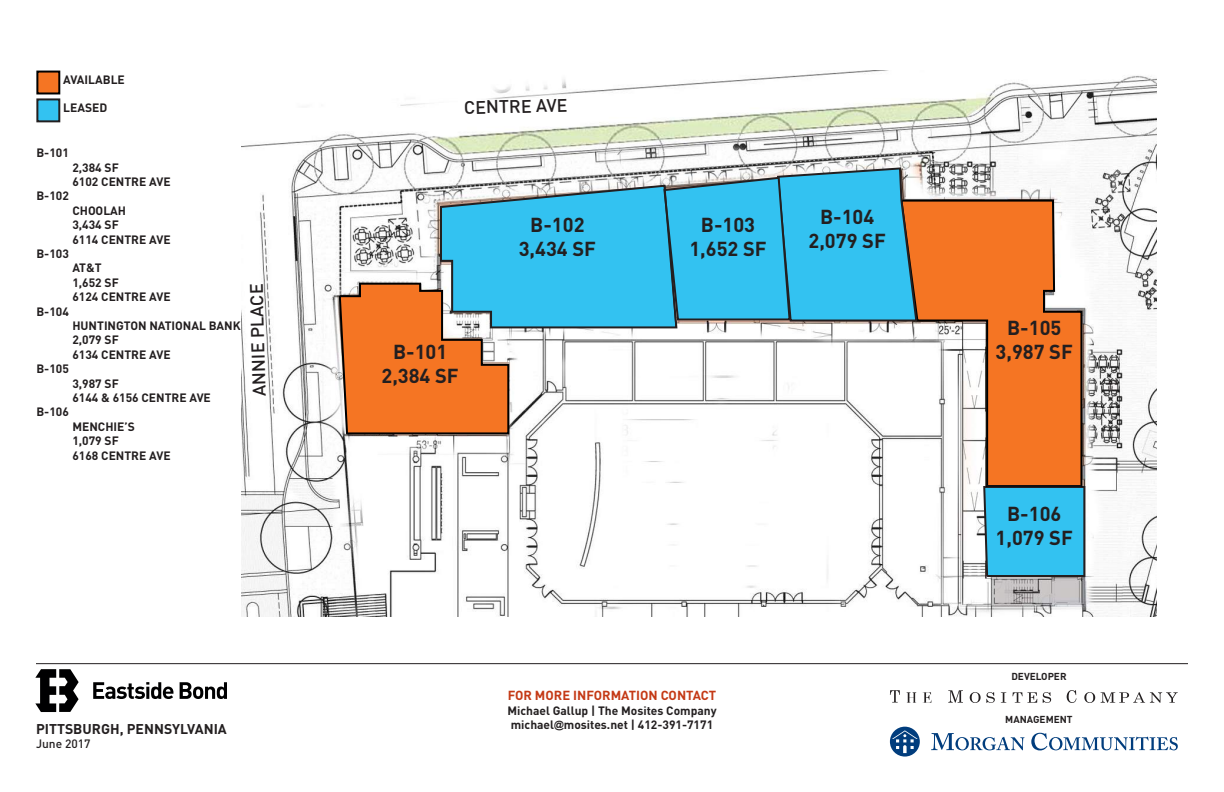
<style>
.page{position:relative;width:1224px;height:792px;background:#fff}
.page>*{position:absolute;margin:0;border:0;box-sizing:border-box;transform-origin:0 0}
.t1{font:700 20px/24px "DINOT";color:#231f20;text-align:center}
.t2{font:500 18px "DINOT";color:#231f20}
.t3{font:700 14px "DINOT";color:#231f20}
.t4{font:700 13px "DINOT";color:#c43915}
.t5{font:700 12px/14.4px "DINOT";color:#231f20}
.t6{font:500 12px "DINOT";color:#231f20}
.t7{font:700 10px "DINOT";color:#231f20}
.s1{font-family:"Arial";font-size:10px}
</style>
<div class="page">
<hr style="left:36px;top:663px;width:1152px;height:1px;background:#231f20">
<svg style="left:93px;top:682px;width:134px;height:17px"></svg>
<svg style="left:35px;top:669px;width:44px;height:43px"></svg>
<svg style="left:907px;top:692px;width:9px;height:11px"></svg>
<svg style="left:923px;top:692px;width:8px;height:11px"></svg>
<svg style="left:948px;top:690px;width:15px;height:13px"></svg>
<svg style="left:970px;top:692px;width:25px;height:11px"></svg>
<svg style="left:1001px;top:692px;width:5px;height:11px"></svg>
<svg style="left:1013px;top:692px;width:24px;height:11px"></svg>
<svg style="left:1043px;top:692px;width:8px;height:11px"></svg>
<svg style="left:1067px;top:690px;width:9px;height:13px"></svg>
<svg style="left:1084px;top:692px;width:11px;height:11px"></svg>
<svg style="left:1101px;top:692px;width:77px;height:11px"></svg>
<svg style="left:890px;top:690px;width:10px;height:13px"></svg>
<svg style="left:890px;top:727px;width:30px;height:30px"></svg>
<svg style="left:931px;top:733px;width:93px;height:17px"></svg>
<svg style="left:1031px;top:733px;width:147px;height:17px"></svg>
<img style="left:242px;top:71px;width:914px;height:546px">
<svg style="left:982px;top:485px;width:104px;height:93px"></svg>
<svg style="left:899px;top:198px;width:184px;height:290px"></svg>
<svg style="left:338px;top:166px;width:581px;height:269px"></svg>
<hr style="left:987px;top:486px;width:94px;height:1px;background:#231f20">
<div style="left:36px;top:71px;width:24px;height:23px;background:#f57523;border:2px solid #000"></div>
<div style="left:37px;top:99px;width:22px;height:22px;background:#33c2f1"></div>
<div style="left:36px;top:98px;width:24px;height:24px;border:2px solid #231f20"></div>
<p class="t5" style="left:63px;top:72px;width:63px">AVAILABLE</p>
<p class="t5" style="left:63px;top:100px;width:46px">LEASED</p>
<p class="t5" style="left:36px;top:145px;width:34px">B-101</p>
<p class="t5" style="left:72px;top:160px;width:100px">2,384 SF<br>6102 CENTRE AVE</p>
<p class="t5" style="left:36px;top:189px;width:34px">B-102</p>
<p class="t5" style="left:72px;top:203px;width:100px">CHOOLAH<br>3,434 SF<br>6114 CENTRE AVE</p>
<p class="t5" style="left:36px;top:246px;width:34px">B-103</p>
<p class="t5" style="left:72px;top:261px;width:100px">AT&amp;T<br>1,652 SF<br>6124 CENTRE AVE</p>
<p class="t5" style="left:36px;top:304px;width:34px">B-104</p>
<p class="t5" style="left:72px;top:318px;width:170px">HUNTINGTON NATIONAL BANK<br>2,079 SF<br>6134 CENTRE AVE</p>
<p class="t5" style="left:36px;top:361px;width:34px">B-105</p>
<p class="t5" style="left:72px;top:376px;width:140px">3,987 SF<br>6144 &amp; 6156 CENTRE AVE</p>
<p class="t5" style="left:36px;top:405px;width:34px">B-106</p>
<p class="t5" style="left:72px;top:419px;width:100px">MENCHIE’S<br>1,079 SF<br>6168 CENTRE AVE</p>
<h2 class="t2" style="left:246px;top:397px;width:114px;rotate:-92deg">ANNIE PLACE</h2>
<p class="t3" style="left:36px;top:719px;width:192px">PITTSBURGH, PENNSYLVANIA</p>
<p class="t6" style="left:36px;top:734px;width:56px">June 2017</p>
<h2 class="t2" style="left:463px;top:94px;width:105px;rotate:-2deg">CENTRE AVE</h2>
<h1 class="t1" style="left:382px;top:339px;width:79px">B-101<br>2,384 SF</h1>
<h1 class="t1" style="left:519px;top:212px;width:79px">B-102<br>3,434 SF</h1>
<h1 class="t1" style="left:689px;top:212px;width:79px">B-103<br>1,652 SF</h1>
<h1 class="t1" style="left:809px;top:205px;width:79px">B-104<br>2,079 SF</h1>
<p class="t4" style="left:508px;top:687px;width:210px">FOR MORE INFORMATION CONTACT</p>
<p class="t5" style="left:507px;top:703px;width:211px">Michael Gallup | The Mosites Company michael<span class="s1">@</span>mosites.net | 412-391-7171</p>
<h1 class="t1" style="left:996px;top:315px;width:79px">B-105<br>3,987 SF</h1>
<h1 class="t1" style="left:996px;top:502px;width:79px">B-106<br>1,079 SF</h1>
<p class="t7" style="left:1011px;top:670px;width:57px">DEVELOPER</p>
<p class="t7" style="left:1005px;top:713px;width:69px">MANAGEMENT</p>
</div>
